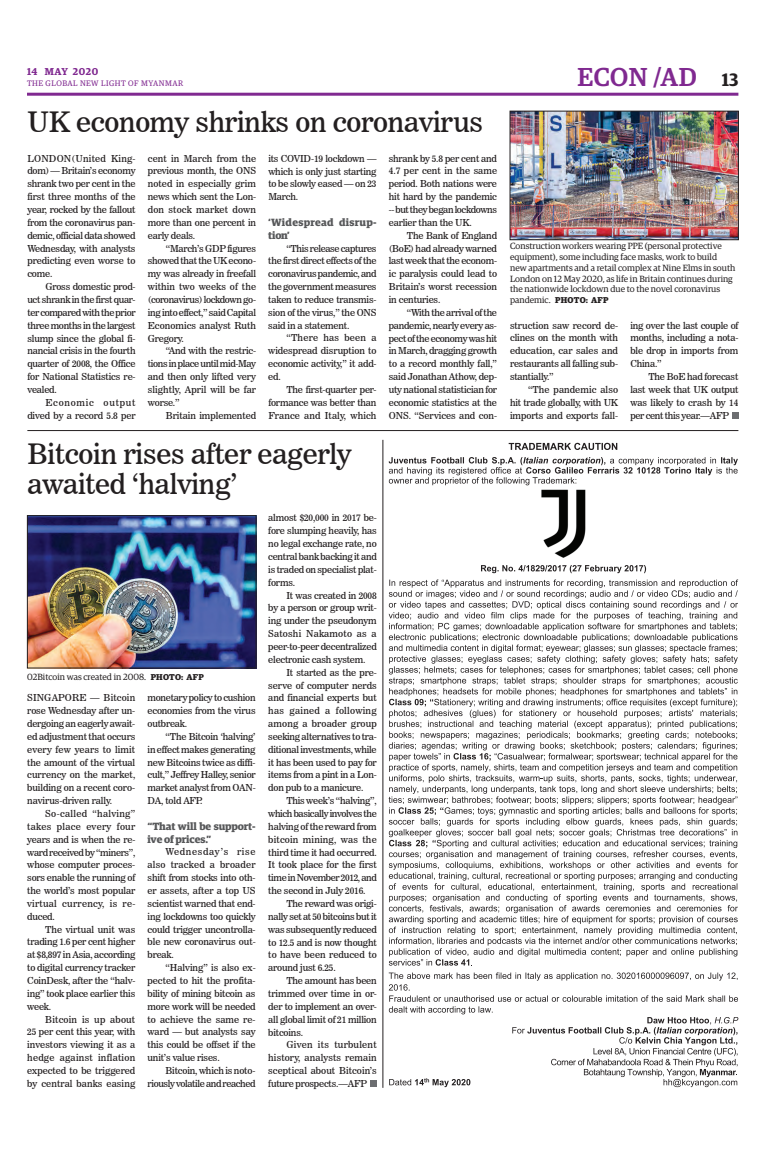
<style>
.page{position:relative;width:773px;height:1152px;background:#fff}
.page>*{position:absolute;margin:0;border:0;box-sizing:border-box;transform-origin:0 0}
.t1{font:28px/29.6px "News 706 BT Roman C";letter-spacing:-.01em;color:#231f20}
.t2{font:500 26px "Guardian Egyp";letter-spacing:.02em;color:#802990}
.t3{font:700 10.5px/12.9px "Guardian Egyp";letter-spacing:-.01em;color:#57585a}
.t4{font:700 10.5px/12.9px "Guardian Egyp";letter-spacing:.025em;color:#57585a}
.t5{font:600 10px "Guardian Egyp";letter-spacing:.055em;color:#802990}
.t6{font:9.5px/12.9px "News 706 BT Roman C";letter-spacing:-.02em;color:#231f20;text-align:justify}
.t7{font:9.5px/12.9px "News 706 BT Roman C";letter-spacing:-.04em;color:#231f20;text-align:right}
.t8{font:9.5px/12.9px "News 706 BT Roman C";letter-spacing:.03em;color:#231f20;text-align:right}
.t9{font:9px/10.8px "Guardian Egyp";color:#231f20}
.t10{font:8px "Guardian Egyp";letter-spacing:.06em;color:#802990}
.s1{font-weight:700;font-size:8.5px}
.s2{font-weight:600;font-size:18px;color:#231f20}
</style>
<div class="page">
<hr style="left:27px;top:93px;width:711px;height:3px;background:#802990">
<svg style="left:508px;top:443px;width:109px;height:7px"></svg>
<svg style="left:388px;top:457px;width:350px;height:28px"></svg>
<svg style="left:481px;top:565px;width:165px;height:8px"></svg>
<svg style="left:388px;top:580px;width:350px;height:386px"></svg>
<svg style="left:389px;top:972px;width:349px;height:115px"></svg>
<img style="left:541px;top:490px;width:44px;height:67px">
<hr style="left:27px;top:430px;width:711px;height:1px;background:#231f20">
<hr style="left:382px;top:440px;width:1px;height:648px;background:#231f20">
<img style="left:512px;top:113px;width:224px;height:125px">
<div style="left:510px;top:111px;width:228px;height:129px;border:1px solid #231f20"></div>
<img style="left:29px;top:518px;width:225px;height:148px">
<div style="left:27px;top:516px;width:229px;height:152px;border:1px solid #231f20"></div>
<div style="left:732px;top:412px;width:6px;height:7px;background:#6c6d70"></div>
<div style="left:370px;top:1080px;width:7px;height:7px;background:#6c6d70"></div>
<p class="t5" style="left:27px;top:64px;width:73px">14 MAY 2020</p>
<p class="t10" style="left:27px;top:78px;width:158px">THE GLOBAL NEW LIGHT OF MYANMAR</p>
<h1 class="t1" style="left:27px;top:107px;width:457px">UK economy shrinks on coronavirus</h1>
<p class="t6" style="left:27px;top:152px;width:110px">LONDON(United King&shy;dom) — Britain’s economy shrank two per cent in the first three months of the year, rocked by the fallout from the coronavirus pan&shy;demic, official data showed Wednesday, with analysts predicting even worse to come.</p>
<p class="t6" style="left:27px;top:280px;width:110px;text-indent:18px">Gross domestic prod&shy;uct shrank in the first quar&shy;ter compared with the prior three months in the largest slump since the global fi&shy;nancial crisis in the fourth quarter of 2008, the Office for National Statistics re&shy;vealed.</p>
<p class="t8" style="left:27px;top:396px;width:110px">Economic output dived by a record 5.8 per</p>
<p class="t6" style="left:389px;top:152px;width:110px">shrank by 5.8 per cent and 4.7 per cent in the same period. Both nations were hit hard by the pandemic -- but they began lockdowns earlier than the UK.</p>
<p class="t6" style="left:389px;top:229px;width:110px;text-indent:18px">The Bank of England (BoE) had already warned last week that the econom&shy;ic paralysis could lead to Britain’s worst recession in centuries.</p>
<p class="t6" style="left:389px;top:306px;width:110px;text-indent:18px">“With the arrival of the pandemic, nearly every as&shy;pect of the economy was hit in March, dragging growth to a record monthly fall,” said Jonathan Athow, dep&shy;uty national statistician for economic statistics at the ONS. “Services and con-</p>
<p class="t6" style="left:148px;top:152px;width:110px">cent in March from the previous month, the ONS noted in especially grim news which sent the Lon&shy;don stock market down more than one percent in early deals.</p>
<p class="t6" style="left:148px;top:242px;width:110px;text-indent:18px">“March’s GDP figures showed that the UK econo&shy;my was already in freefall within two weeks of the (coronavirus) lockdown go&shy;ing into effect,” said Capital Economics analyst Ruth Gregory.</p>
<p class="t6" style="left:148px;top:345px;width:110px;text-indent:18px">“And with the restric&shy;tions in place until mid-May and then only lifted very slightly, April will be far worse.”</p>
<p class="t6" style="left:166px;top:409px;width:92px">Britain implemented</p>
<p class="t6" style="left:268px;top:152px;width:110px">its COVID-19 lockdown — which is only just starting to be slowly eased — on 23<br>March.</p>
<p class="t4" style="left:268px;top:215px;width:110px">‘Widespread disrup&shy;tion’</p>
<p class="t6" style="left:268px;top:242px;width:110px;text-indent:18px">“This release captures the first direct effects of the coronavirus pandemic, and the government measures taken to reduce transmis&shy;sion of the virus,” the ONS said in a statement.</p>
<p class="t6" style="left:268px;top:332px;width:110px;text-indent:18px">“There has been a widespread disruption to economic activity,” it add&shy;ed.</p>
<p class="t6" style="left:268px;top:383px;width:110px;text-indent:18px">The first-quarter per&shy;formance was better than France and Italy, which</p>
<h1 class="t1" style="left:27px;top:439px;width:325px">Bitcoin rises after eagerly awaited ‘halving’</h1>
<p class="t9" style="left:27px;top:671px;width:178px">02Bitcoin was created in 2008. <span class="s1">PHOTO: AFP</span></p>
<p class="t6" style="left:27px;top:691px;width:110px">SINGAPORE — Bitcoin rose Wednesday after un&shy;dergoing an eagerly await&shy;ed adjustment that occurs every few years to limit the amount of the virtual currency on the market, building on a recent coro&shy;navirus-driven rally.</p>
<p class="t6" style="left:27px;top:807px;width:110px;text-indent:18px">So-called “halving” takes place every four years and is when the re&shy;ward received by “miners”, whose computer proces&shy;sors enable the running of the world’s most popular virtual currency, is re&shy;duced.</p>
<p class="t6" style="left:27px;top:923px;width:110px;text-indent:18px">The virtual unit was trading 1.6 per cent higher at $8,897 in Asia, according to digital currency tracker CoinDesk, after the “halv&shy;ing” took place earlier this week.</p>
<p class="t6" style="left:27px;top:1013px;width:110px;text-indent:18px">Bitcoin is up about 25 per cent this year, with investors viewing it as a hedge against inflation expected to be triggered by central banks easing</p>
<p class="t6" style="left:147px;top:691px;width:110px">monetary policy to cushion economies from the virus outbreak.</p>
<p class="t6" style="left:147px;top:730px;width:110px;text-indent:18px">“The Bitcoin ‘halving’ in effect makes generating new Bitcoins twice as diffi&shy;cult,” Jeffrey Halley, senior market analyst from OAN-DA, told AFP.</p>
<p class="t3" style="left:147px;top:819px;width:110px">“That will be support&shy;ive of prices.”</p>
<p class="t6" style="left:147px;top:846px;width:110px;text-indent:18px">Wednesday’s rise also tracked a broader shift from stocks into oth&shy;er assets, after a top US scientist warned that end&shy;ing lockdowns too quickly could trigger uncontrolla&shy;ble new coronavirus out&shy;break.</p>
<p class="t6" style="left:147px;top:961px;width:110px;text-indent:18px">“Halving” is also ex&shy;pected to hit the profita&shy;bility of mining bitcoin as more work will be needed to achieve the same re&shy;ward — but analysts say this could be offset if the unit’s value rises.</p>
<p class="t7" style="left:147px;top:1064px;width:110px">Bitcoin, which is noto&shy;riously volatile and reached</p>
<p class="t6" style="left:268px;top:512px;width:110px">almost $20,000 in 2017 be&shy;fore slumping heavily, has no legal exchange rate, no central bank backing it and is traded on specialist plat&shy;forms.</p>
<p class="t6" style="left:268px;top:589px;width:110px;text-indent:18px">It was created in 2008 by a person or group writ&shy;ing under the pseudonym Satoshi Nakamoto as a peer-to-peer decentralized electronic cash system.</p>
<p class="t6" style="left:268px;top:666px;width:110px;text-indent:18px">It started as the pre&shy;serve of computer nerds and financial experts but has gained a following among a broader group seeking alternatives to tra&shy;ditional investments, while it has been used to pay for items from a pint in a Lon&shy;don pub to a manicure.</p>
<p class="t6" style="left:268px;top:794px;width:110px;text-indent:18px">This week’s “halving”, which basically involves the halving of the reward from bitcoin mining, was the third time it had occurred.<br>It took place for the first time in November 2012, and the second in July 2016.</p>
<p class="t6" style="left:268px;top:897px;width:110px;text-indent:18px">The reward was origi&shy;nally set at 50 bitcoins but it was subsequently reduced to 12.5 and is now thought to have been reduced to around just 6.25.</p>
<p class="t6" style="left:268px;top:974px;width:110px;text-indent:18px">The amount has been trimmed over time in or&shy;der to implement an over&shy;all global limit of 21 million bitcoins.</p>
<p class="t6" style="left:268px;top:1039px;width:110px;text-indent:18px">Given its turbulent history, analysts remain sceptical about Bitcoin’s future prospects.—AFP</p>
<h2 class="t2" style="left:577px;top:59px;width:162px">ECON /AD <span class="s2">13</span></h2>
<p class="t9" style="left:510px;top:240px;width:227px">Construction workers wearing PPE (personal protective equipment), some including face masks, work to build new apartments and a retail complex at Nine Elms in south London on 12 May 2020, as life in Britain continues during the nationwide lockdown due to the novel coronavirus pandemic. <span class="s1">PHOTO: AFP</span></p>
<p class="t6" style="left:510px;top:319px;width:110px">struction saw record de&shy;clines on the month with education, car sales and restaurants all falling sub&shy;stantially.”</p>
<p class="t6" style="left:510px;top:383px;width:110px;text-indent:18px">“The pandemic also hit trade globally, with UK imports and exports fall-</p>
<p class="t6" style="left:630px;top:319px;width:110px">ing over the last couple of months, including a nota&shy;ble drop in imports from China.”</p>
<p class="t6" style="left:630px;top:370px;width:110px;text-indent:18px">The BoE had forecast last week that UK output was likely to crash by 14 per cent this year.—AFP</p>
</div>
